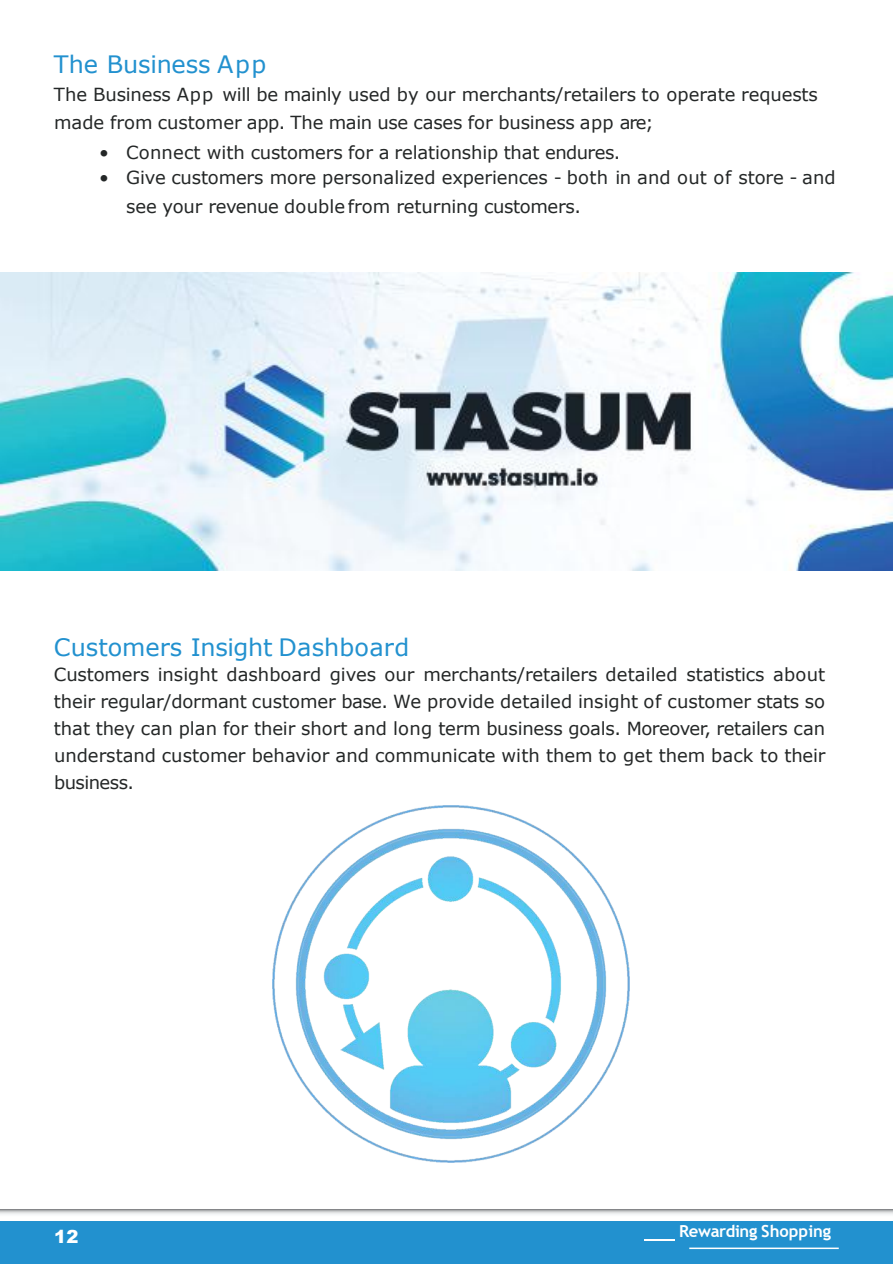
<style>
.page{position:relative;width:893px;height:1264px;background:#fff}
.page>*{position:absolute;margin:0;border:0;box-sizing:border-box;transform-origin:0 0}
.t1{font:24px "Verdana";color:#2291cf}
.t2{font:18px/27px "Verdana";letter-spacing:-.005em;color:#242727}
.t3{font:900 18px "Arial";color:#fff}
.t4{font:700 16.5px "Trebuchet MS";letter-spacing:-.02em;color:#fff}
</style>
<div class="page">
<div style="left:0;top:1209px;width:892px;height:54px;background:#2291cf"></div>
<hr style="left:689px;top:1247px;width:149px;height:1px;background:#fff">
<img style="left:0;top:1209px;width:892px;height:11px">
<hr style="left:644px;top:1238px;width:30px;height:2px;background:#fff">
<img style="left:273px;top:805px;width:356px;height:356px">
<img style="left:0;top:272px;width:892px;height:298px">
<h1 class="t1" style="left:54px;top:48px;width:214px">The Business App</h1>
<p class="t2" style="left:54px;top:80px;width:765px;line-height:28.5px">The Business App will be mainly used by our merchants/retailers to operate requests made from customer app. The main use cases for business app are;</p>
<p class="t2" style="left:99px;top:139px;width:523px">• Connect with customers for a relationship that endures.</p>
<p class="t2" style="left:126px;top:163px;width:710px;line-height:28.5px;text-indent:-27px">• Give customers more personalized experiences - both in and out of store - and see your revenue doublefrom returning customers.</p>
<h1 class="t1" style="left:54px;top:630px;width:357px">Customers Insight Dashboard</h1>
<p class="t2" style="left:54px;top:660px;width:773px;text-align:justify">Customers insight dashboard gives our merchants/retailers detailed statistics about their regular/dormant customer base. We provide detailed insight of customer stats so that they can plan for their short and long term business goals. Moreover, retailers can understand customer behavior and communicate with them to get them back to their business.</p>
<p class="t3" style="left:54px;top:1223px;width:26px">12</p>
<p class="t4" style="left:679px;top:1220px;width:153px">Rewarding Shopping</p>
</div>
